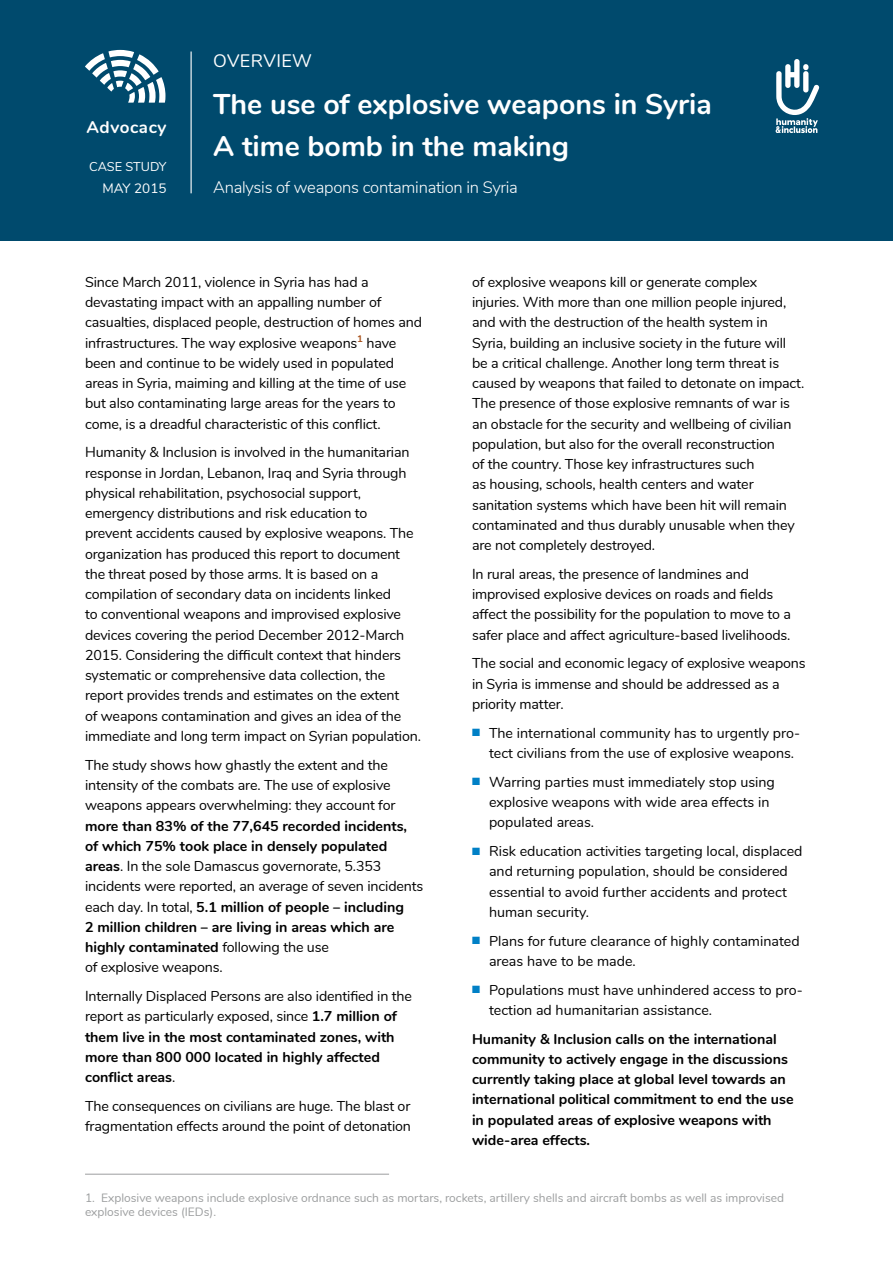
<style>
.page{position:relative;width:893px;height:1263px;background:#fff}
.page>*{position:absolute;margin:0;border:0;box-sizing:border-box;transform-origin:0 0}
.document_title{font:700 28.5px/42px "Nunito";color:#fff}
.testimony{font:18px "Nunito";letter-spacing:.025em;color:#fff}
.advocacy{font:700 16.95px "Nunito";letter-spacing:.035em;color:#fff}
.document_subtitle{font:300 16.5px "Nunito";letter-spacing:-.015em;color:#fff}
.text_courant_noir{font:14.25px/20.2px "Nunito";letter-spacing:-.01em;color:#000}
.text_courant_noir-2{font:700 14.25px/20.2px "Nunito";color:#000}
.study{font:13.5px "Nunito";color:#fff}
.study-2{font:12.75px "Nunito";letter-spacing:-.005em;color:#fff}
.references_text{font:12px/13.5px "Nunito";color:#9c9e9f}
.s1{font-weight:700}
.s2{font-weight:400}
.s3{color:#0080c6}
</style>
<div class="page">
<hr style="left:85px;top:1174px;width:304px;height:1px;background:#9c9e9f">
<div style="left:0;top:0;width:893px;height:240px;background:#004a6d"></div>
<svg style="left:85px;top:50px;width:80px;height:53px"></svg>
<hr style="left:191px;top:52px;width:1px;height:141px;background:#fff">
<svg style="left:776px;top:59px;width:43px;height:74px"></svg>
<p class="advocacy" style="left:86px;top:114px;width:82px">Advocacy</p>
<p class="study-2" style="left:89px;top:157px;width:79px">CASE STUDY</p>
<p class="study" style="left:102px;top:179px;width:66px">MAY 2015</p>
<p class="testimony" style="left:213px;top:47px;width:100px">OVERVIEW</p>
<p class="document_title" style="left:213px;top:82px;width:500px">The use of explosive weapons in Syria<br>A time bomb in the making</p>
<p class="document_subtitle" style="left:213px;top:175px;width:306px">Analysis of weapons contamination in Syria</p>
<p class="text_courant_noir" style="left:85px;top:271px;width:339px">Since March 2011, violence in Syria has had a devastating impact with an appalling number of casualties, displaced people, destruction of homes and infrastructures. The way explosive weapons<sup>1</sup> have been and continue to be widely used in populated areas in Syria, maiming and killing at the time of use but also contaminating large areas for the years to come, is a dreadful characteristic of this conflict.</p>
<p class="text_courant_noir" style="left:85px;top:442px;width:337px">Humanity &amp; Inclusion is involved in the humanitarian response in Jordan, Lebanon, Iraq and Syria through physical rehabilitation, psychosocial support, emergency distributions and risk education to<br>prevent accidents caused by explosive weapons. The organization has produced this report to document the threat posed by those arms. It is based on a compilation of secondary data on incidents linked<br>to conventional weapons and improvised explosive devices covering the period December 2012-March 2015. Considering the difficult context that hinders systematic or comprehensive data collection, the report provides trends and estimates on the extent<br>of weapons contamination and gives an idea of the immediate and long term impact on Syrian population.</p>
<p class="text_courant_noir" style="left:85px;top:754px;width:340px">The study shows how ghastly the extent and the intensity of the combats are. The use of explosive weapons appears overwhelming: they account for <span class="s1">more than 83% of the 77,645 recorded incidents, of which 75% took place in densely populated areas</span>. In the sole Damascus governorate, 5.353 incidents were reported, an average of seven incidents each day. In total, <span class="s1">5.1 million of people – including<br>2 million children – are living in areas which are highly contaminated</span> following the use<br>of explosive weapons.</p>
<p class="text_courant_noir-2" style="left:85px;top:985px;width:328px"><span class="s2">Internally Displaced Persons are also identified in the report as particularly exposed, since</span> 1.7 million of them live in the most contaminated zones, with more than 800 000 located in highly affected conflict areas<span class="s2">.</span></p>
<p class="text_courant_noir" style="left:85px;top:1095px;width:327px">The consequences on civilians are huge. The blast or fragmentation effects around the point of detonation</p>
<p class="text_courant_noir" style="left:472px;top:271px;width:334px">of explosive weapons kill or generate complex injuries. With more than one million people injured, and with the destruction of the health system in Syria, building an inclusive society in the future will be a critical challenge. Another long term threat is caused by weapons that failed to detonate on impact.<br>The presence of those explosive remnants of war is an obstacle for the security and wellbeing of civilian population, but also for the overall reconstruction<br>of the country. Those key infrastructures such<br>as housing, schools, health centers and water sanitation systems which have been hit will remain contaminated and thus durably unusable when they are not completely destroyed.</p>
<p class="text_courant_noir" style="left:472px;top:563px;width:320px">In rural areas, the presence of landmines and improvised explosive devices on roads and fields affect the possibility for the population to move to a safer place and affect agriculture-based livelihoods.</p>
<p class="text_courant_noir" style="left:472px;top:653px;width:335px">The social and economic legacy of explosive weapons in Syria is immense and should be addressed as a priority matter.</p>
<p class="text_courant_noir" style="left:489px;top:722px;width:313px;text-indent:-17px"><span class="s3">■</span> The international community has to urgently pro&shy;tect civilians from the use of explosive weapons.</p>
<p class="text_courant_noir" style="left:489px;top:771px;width:287px;text-indent:-17px"><span class="s3">■</span> Warring parties must immediately stop using explosive weapons with wide area effects in populated areas.</p>
<p class="text_courant_noir" style="left:489px;top:840px;width:315px;text-indent:-17px"><span class="s3">■</span> Risk education activities targeting local, displaced and returning population, should be considered essential to avoid further accidents and protect human security.</p>
<p class="text_courant_noir" style="left:489px;top:930px;width:312px;text-indent:-17px"><span class="s3">■</span> Plans for future clearance of highly contaminated areas have to be made.</p>
<p class="text_courant_noir" style="left:489px;top:979px;width:315px;text-indent:-17px"><span class="s3">■</span> Populations must have unhindered access to pro&shy;tection ad humanitarian assistance.</p>
<p class="text_courant_noir-2" style="left:472px;top:1028px;width:323px">Humanity &amp; Inclusion calls on the international community to actively engage in the discussions currently taking place at global level towards an international political commitment to end the use in populated areas of explosive weapons with wide-area effects.</p>
<p class="references_text" style="left:85px;top:1190px;width:700px">1. Explosive weapons include explosive ordnance such as mortars, rockets, artillery shells and aircraft bombs as well as improvised explosive devices (IEDs).</p>
</div>
